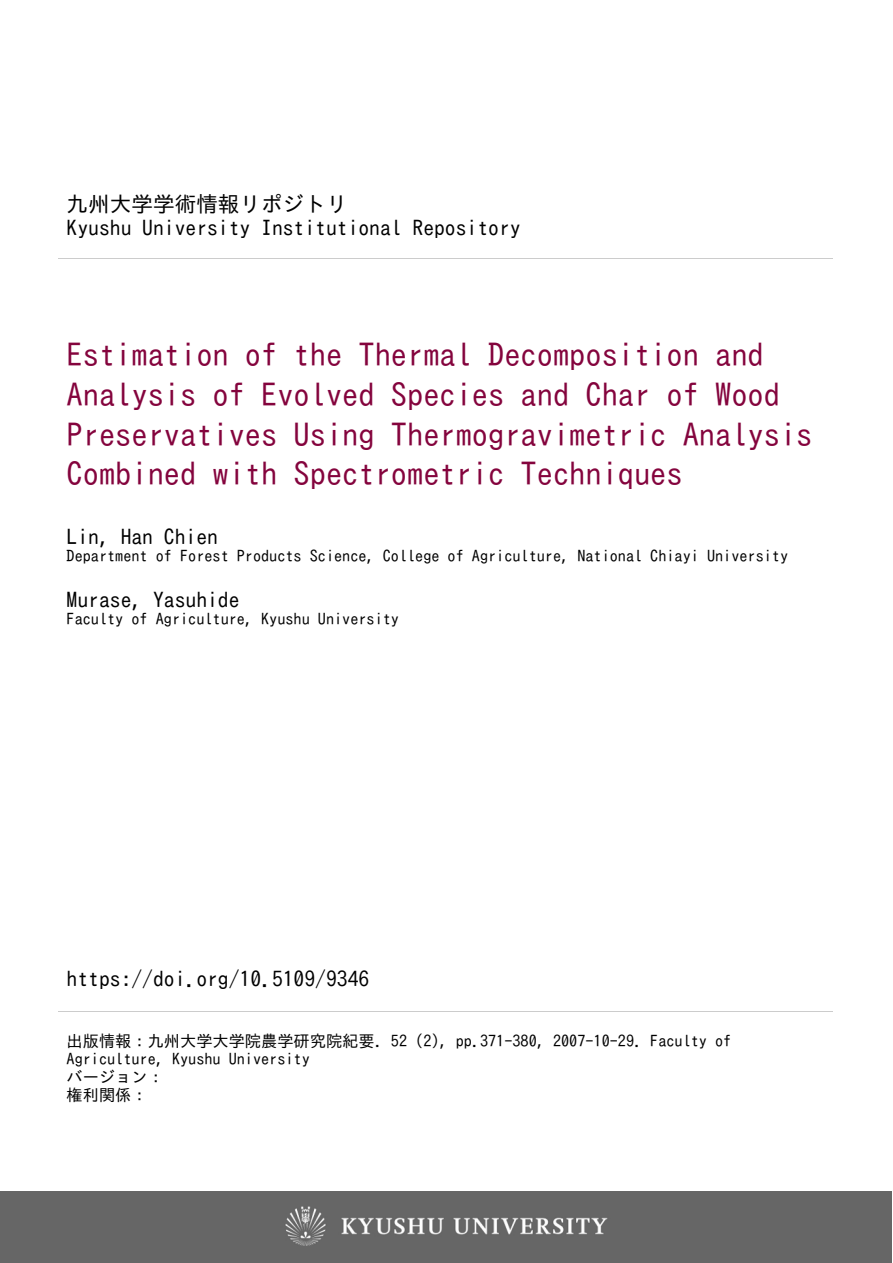
<style>
.page{position:relative;width:893px;height:1263px;background:#fff}
.page>*{position:absolute;margin:0;border:0;box-sizing:border-box;transform-origin:0 0}
.t1{font:32.4px/39.6px "IPA Gothic";letter-spacing:.005em;color:#84043d}
.t2{font:21.6px/24.3px "IPA Gothic";letter-spacing:.005em;color:#000}
.t3{font:16.2px/18px "IPA Gothic";letter-spacing:.005em;color:#000}
</style>
<div class="page">
<hr style="left:59px;top:258px;width:774px;height:1px;background:#ccc">
<hr style="left:59px;top:1011px;width:774px;height:1px;background:#ccc">
<div style="left:0;top:1191px;width:891px;height:72px;background:#666"></div>
<img style="left:285px;top:1206px;width:323px;height:40px">
<h2 class="t2" style="left:67px;top:191px;width:455px">九州大学学術情報リポジトリ<br>Kyushu University Institutional Repository</h2>
<h1 class="t1" style="left:67px;top:335px;width:747px">Estimation of the Thermal Decomposition and Analysis of Evolved Species and Char of Wood Preservatives Using Thermogravimetric Analysis Combined with Spectrometric Techniques</h1>
<h2 class="t2" style="left:67px;top:524px;width:153px">Lin, Han Chien</h2>
<p class="t3" style="left:67px;top:547px;width:723px">Department of Forest Products Science, College of Agriculture, National Chiayi University</p>
<h2 class="t2" style="left:67px;top:587px;width:174px">Murase, Yasuhide</h2>
<p class="t3" style="left:67px;top:610px;width:334px">Faculty of Agriculture, Kyushu University</p>
<h2 class="t2" style="left:67px;top:966px;width:304px">https://doi.org/10.5109/9346</h2>
<p class="t3" style="left:67px;top:1032px;width:666px">出版情報：九州大学大学院農学研究院紀要. 52 (2), pp.371-380, 2007-10-29. Faculty of<br>Agriculture, Kyushu University<br>バージョン：<br>権利関係：</p>
</div>
